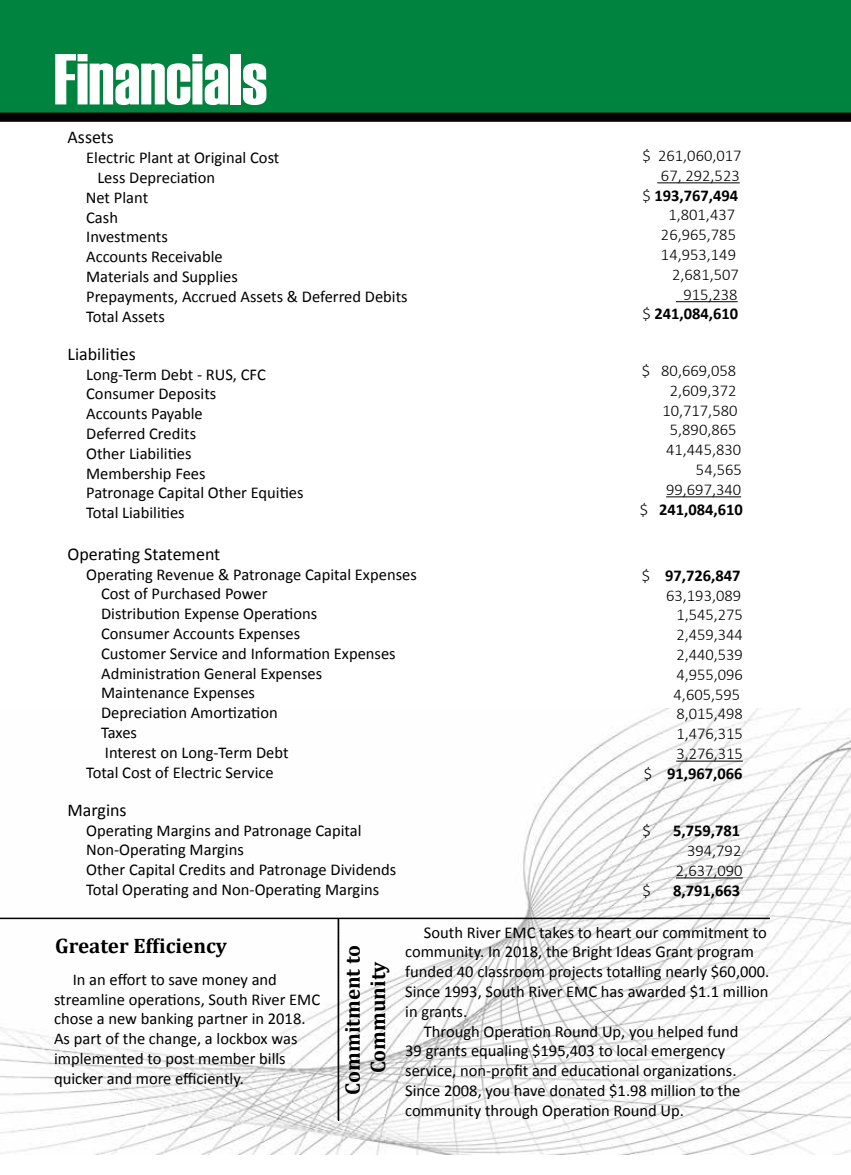
<style>
.page{position:relative;width:851px;height:1175px;background:#fff}
.page>*{position:absolute;margin:0;border:0;box-sizing:border-box;transform-origin:0 0}
.t1{font:72px "Haettenschweiler";color:#fff}
.t2{font:700 21px/25.2px "Cambria";color:#000;text-align:center}
.t3{font:18px "Calibri";color:#000}
.t4{font:16.5px/19.8px "Calibri";color:#000}
.t5{font:300 16.5px/19.8px "Calibri";color:#000;text-align:right}
.t6{font:700 16.5px "Calibri";color:#000}
.s1{font-weight:300}
.s2{font-weight:700}
</style>
<div class="page">
<img style="left:0;top:709px;width:850px;height:445px">
<div style="left:0;top:0;width:850px;height:122px;background:#00833e"></div>
<div style="left:0;top:112px;width:850px;height:9px;background:#000"></div>
<hr style="left:657px;top:182px;width:82px;height:1px;background:#000">
<hr style="left:676px;top:301px;width:61px;height:1px;background:#000">
<hr style="left:666px;top:496px;width:75px;height:1px;background:#000">
<hr style="left:676px;top:760px;width:66px;height:1px;background:#000">
<hr style="left:676px;top:877px;width:66px;height:1px;background:#000">
<svg style="left:337px;top:919px;width:2px;height:202px"></svg>
<hr style="left:0;top:917px;width:770px;height:2px;background:#000">
<h1 class="t1" style="left:54px;top:30px;width:215px">Financials</h1>
<p class="t3" style="left:68px;top:125px;width:48px">Assets</p>
<p class="t4" style="left:86px;top:147px;width:195px">Electric Plant at Original Cost</p>
<p class="t4" style="left:97px;top:167px;width:119px">Less Depreciation</p>
<p class="t4" style="left:86px;top:187px;width:64px">Net Plant</p>
<p class="t4" style="left:86px;top:207px;width:33px">Cash</p>
<p class="t4" style="left:86px;top:227px;width:83px">Investments</p>
<p class="t4" style="left:86px;top:246px;width:138px">Accounts Receivable</p>
<p class="t4" style="left:86px;top:266px;width:153px">Materials and Supplies</p>
<p class="t4" style="left:86px;top:286px;width:323px">Prepayments, Accrued Assets &amp; Deferred Debits</p>
<p class="t4" style="left:86px;top:306px;width:80px">Total Assets</p>
<p class="t3" style="left:68px;top:341px;width:70px">Liabilities</p>
<p class="t4" style="left:86px;top:364px;width:219px">Long-Term Debt - RUS, CFC<br>Consumer Deposits<br>Accounts Payable<br>Deferred Credits<br>Other Liabilities<br>Membership Fees<br>Patronage Capital Other Equities<br>Total Liabilities</p>
<p class="t3" style="left:68px;top:541px;width:154px">Operating Statement</p>
<p class="t4" style="left:86px;top:563px;width:332px">Operating Revenue &amp; Patronage Capital Expenses</p>
<p class="t4" style="left:101px;top:583px;width:168px">Cost of Purchased Power</p>
<p class="t4" style="left:101px;top:603px;width:218px">Distribution Expense Operations</p>
<p class="t4" style="left:101px;top:623px;width:200px">Consumer Accounts Expenses</p>
<p class="t4" style="left:101px;top:643px;width:296px">Customer Service and Information Expenses</p>
<p class="t4" style="left:101px;top:662px;width:223px">Administration General Expenses</p>
<p class="t4" style="left:101px;top:682px;width:155px">Maintenance Expenses</p>
<p class="t4" style="left:101px;top:702px;width:178px">Depreciation Amortization</p>
<p class="t4" style="left:101px;top:722px;width:37px">Taxes</p>
<p class="t4" style="left:105px;top:742px;width:185px">Interest on Long-Term Debt</p>
<p class="t4" style="left:86px;top:761px;width:189px">Total Cost of Electric Service</p>
<p class="t3" style="left:68px;top:797px;width:61px">Margins</p>
<p class="t4" style="left:86px;top:819px;width:312px">Operating Margins and Patronage Capital Non-Operating Margins<br>Other Capital Credits and Patronage Dividends Total Operating and Non-Operating Margins</p>
<p class="t5" style="left:642px;top:145px;width:101px">$ 261,060,017</p>
<p class="t5" style="left:661px;top:165px;width:80px">67, 292,523</p>
<p class="t6" style="left:642px;top:183px;width:97px"><span class="s1">$</span> 193,767,494</p>
<p class="t5" style="left:668px;top:205px;width:68px">1,801,437</p>
<p class="t5" style="left:661px;top:225px;width:77px">26,965,785</p>
<p class="t5" style="left:661px;top:244px;width:77px">14,953,149</p>
<p class="t5" style="left:672px;top:264px;width:68px">2,681,507</p>
<p class="t5" style="left:683px;top:284px;width:56px">915,238</p>
<p class="t6" style="left:642px;top:302px;width:97px"><span class="s1">$</span> 241,084,610</p>
<p class="t5" style="left:641px;top:360px;width:96px">$ 80,669,058</p>
<p class="t5" style="left:669px;top:380px;width:68px">2,609,372</p>
<p class="t5" style="left:662px;top:400px;width:77px">10,717,580</p>
<p class="t5" style="left:669px;top:420px;width:68px">5,890,865</p>
<p class="t5" style="left:666px;top:439px;width:77px">41,445,830</p>
<p class="t5" style="left:696px;top:459px;width:47px">54,565</p>
<p class="t5" style="left:666px;top:479px;width:77px">99,697,340</p>
<p class="t6" style="left:639px;top:497px;width:105px"><span class="s1">$</span> 241,084,610</p>
<p class="t5" style="left:641px;top:565px;width:103px">$ <span class="s2">97,726,847<br></span>63,193,089<br>1,545,275<br>2,459,344<br>2,440,539<br>4,955,096<br>4,605,595<br>8,015,498<br>1,476,315<br>3,276,315<br>$ <span class="s2">91,967,066</span></p>
<p class="t5" style="left:642px;top:820px;width:10px">$</p>
<p class="t6" style="left:673px;top:819px;width:69px">5,759,781</p>
<p class="t5" style="left:676px;top:840px;width:68px">394,792<br>2,637,090</p>
<p class="t5" style="left:642px;top:880px;width:10px">$</p>
<p class="t6" style="left:673px;top:878px;width:69px">8,791,663</p>
<p class="t2" style="left:55px;top:932px;width:173px">Greater Efficiency</p>
<p class="t4" style="left:54px;top:969px;width:267px;text-indent:19px">In an effort to save money and streamline operations, South River EMC chose a new banking partner in 2018.<br>As part of the change, a lockbox was implemented to post member bills quicker and more efficiently.</p>
<p class="t2" style="left:339px;top:1094px;width:151px;rotate:-90deg">Commitment to<br>Community</p>
<p class="t4" style="left:424px;top:921px;width:344px">South River EMC takes to heart our commitment to</p>
<p class="t4" style="left:405px;top:941px;width:350px">community. In 2018, the Bright Ideas Grant program</p>
<p class="t4" style="left:405px;top:961px;width:365px">funded 40 classroom projects totalling nearly $60,000.</p>
<p class="t4" style="left:405px;top:981px;width:365px">Since 1993, South River EMC has awarded $1.1 million</p>
<p class="t4" style="left:405px;top:1000px;width:63px">in grants.</p>
<p class="t4" style="left:424px;top:1020px;width:316px">Through Operation Round Up, you helped fund</p>
<p class="t4" style="left:405px;top:1040px;width:321px">39 grants equaling $195,403 to local emergency</p>
<p class="t4" style="left:405px;top:1060px;width:333px">service, non-profit and educational organizations.</p>
<p class="t4" style="left:405px;top:1080px;width:336px">Since 2008, you have donated $1.98 million to the</p>
<p class="t4" style="left:405px;top:1099px;width:280px">community through Operation Round Up.</p>
</div>
